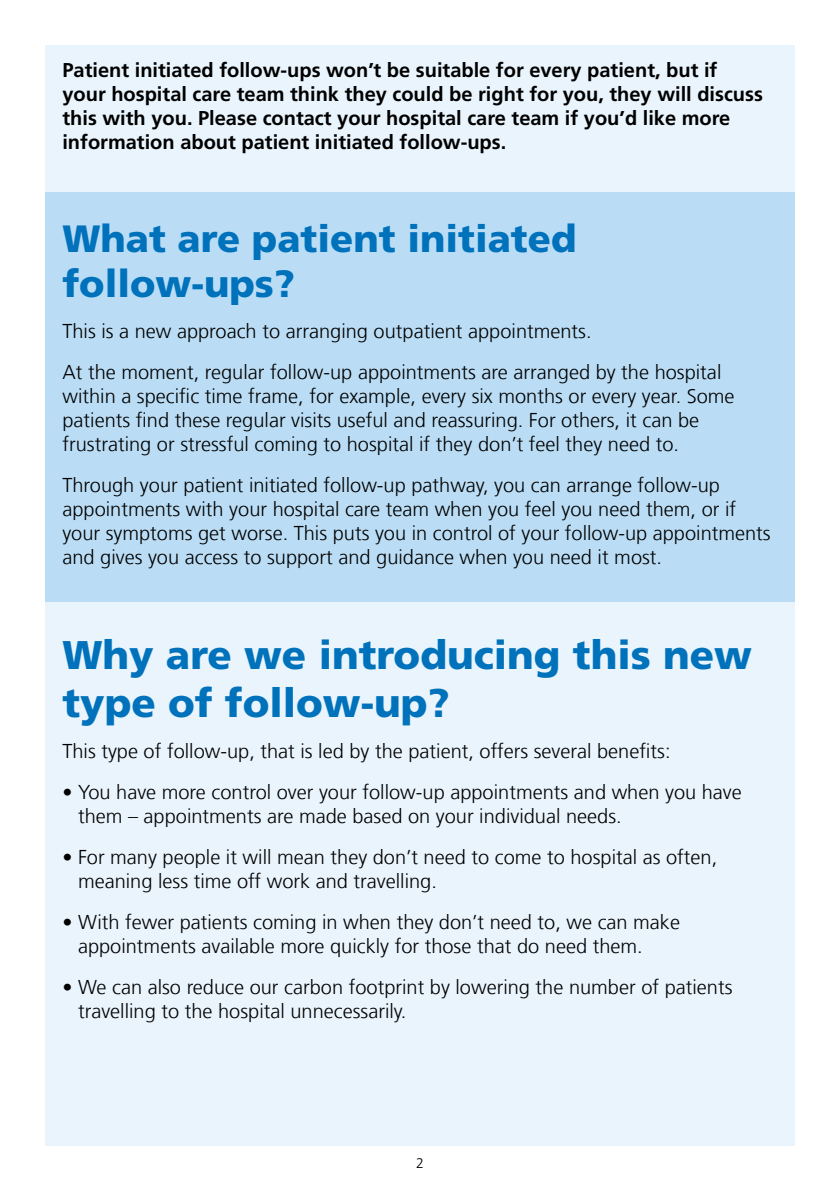
<style>
.page{position:relative;width:840px;height:1191px;background:#fff}
.page>*{position:absolute;margin:0;border:0;box-sizing:border-box;transform-origin:0 0}
.t1{font:900 40px/48px "Frutiger LT Com";color:#0072bb}
.t2{font:900 38px/45.6px "Frutiger LT Com";color:#0072bb}
.t3{font:300 20px/24px "Frutiger LT Com";color:#000}
.t4{font:700 20px/24px "Frutiger LT Com";color:#000}
.t5{font:300 14px "Frutiger LT Com";color:#000}
</style>
<div class="page">
<div style="left:45px;top:45px;width:749px;height:1100px;background:#e9f4fc"></div>
<div style="left:45px;top:193px;width:749px;height:409px;background:#baddf5"></div>
<p class="t4" style="left:62px;top:59px;width:701px">Patient initiated follow-ups won’t be suitable for every patient, but if your hospital care team think they could be right for you, they will discuss this with you. Please contact your hospital care team if you’d like more information about patient initiated follow-ups.</p>
<h2 class="t2" style="left:62px;top:215px;width:515px">What are patient initiated follow-ups?</h2>
<p class="t3" style="left:62px;top:311px;width:660px;line-height:41px">This is a new approach to arranging outpatient appointments.<br>At the moment, regular follow-up appointments are arranged by the hospital</p>
<p class="t3" style="left:62px;top:384px;width:673px">within a specific time frame, for example, every six months or every year. Some patients find these regular visits useful and reassuring. For others, it can be frustrating or stressful coming to hospital if they don’t feel they need to.</p>
<p class="t3" style="left:62px;top:473px;width:709px">Through your patient initiated follow-up pathway, you can arrange follow-up appointments with your hospital care team when you feel you need them, or if your symptoms get worse. This puts you in control of your follow-up appointments and gives you access to support and guidance when you need it most.</p>
<h1 class="t1" style="left:62px;top:631px;width:690px">Why are we introducing this new type of follow-up?</h1>
<p class="t3" style="left:62px;top:739px;width:609px">This type of follow-up, that is led by the patient, offers several benefits:</p>
<p class="t3" style="left:78px;top:780px;width:665px;text-indent:-16px">• You have more control over your follow-up appointments and when you have them – appointments are made based on your individual needs.</p>
<p class="t3" style="left:78px;top:845px;width:640px;text-indent:-16px">• For many people it will mean they don’t need to come to hospital as often, meaning less time off work and travelling.</p>
<p class="t3" style="left:78px;top:910px;width:603px;text-indent:-16px">• With fewer patients coming in when they don’t need to, we can make appointments available more quickly for those that do need them.</p>
<p class="t3" style="left:78px;top:975px;width:655px;text-indent:-16px">• We can also reduce our carbon footprint by lowering the number of patients travelling to the hospital unnecessarily.</p>
<p class="t5" style="left:416px;top:1155px;width:9px">2</p>
</div>
